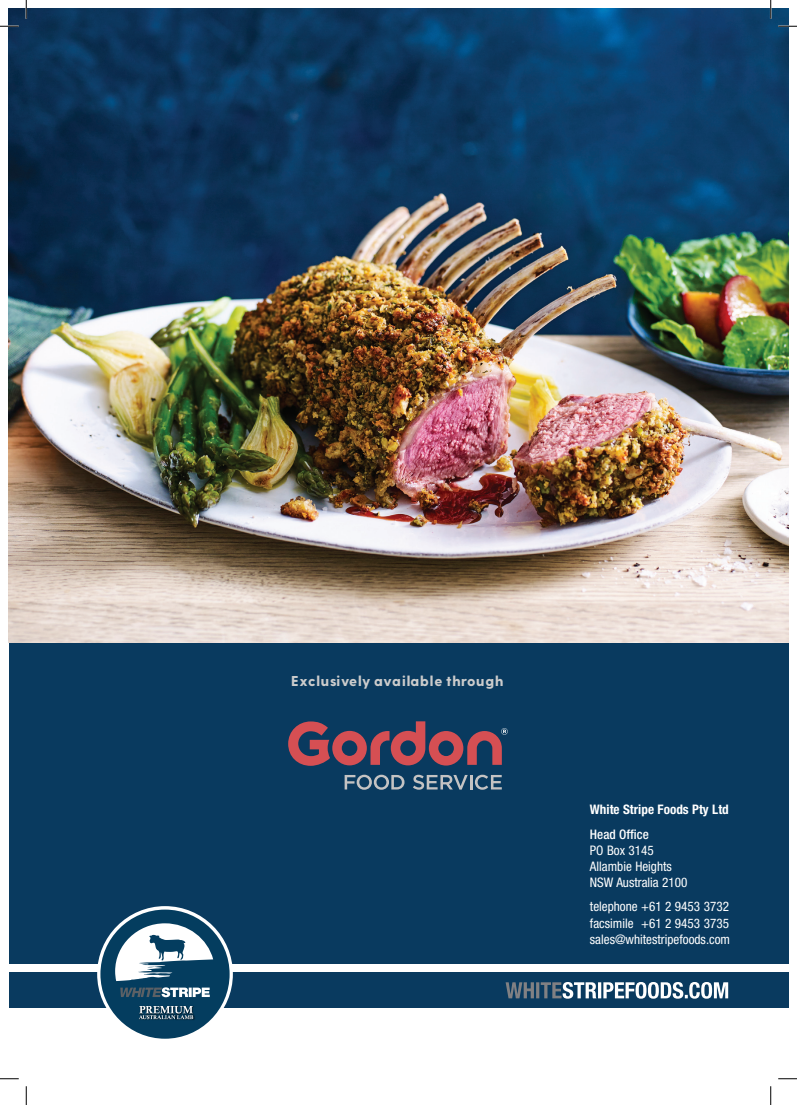
<style>
.page{position:relative;width:797px;height:1105px;background:#fff}
.page>*{position:absolute;margin:0;border:0;box-sizing:border-box;transform-origin:0 0}
.t1{font:800 14.25px "Greycliff CF";letter-spacing:.06em;color:#ccc}
.t2{font:condensed 13.12px/16.1px "Helvetica Neue LT Std";color:#fff}
.t3{font:700 condensed 13.12px "Helvetica Neue LT Std";color:#fff}
.s1{font-weight:500}
</style>
<div class="page">
<div style="left:9px;top:643px;width:779px;height:320px;background:#093a5f"></div>
<div style="left:9px;top:973px;width:779px;height:35px;background:#093a5f"></div>
<svg style="left:97px;top:906px;width:136px;height:136px"></svg>
<div style="left:100px;top:909px;width:129px;height:130px;background:#043d5f;border-radius:50%"></div>
<svg style="left:120px;top:987px;width:90px;height:10px"></svg>
<img style="left:139px;top:1006px;width:56px;height:14px">
<svg style="left:139px;top:1006px;width:54px;height:13px"></svg>
<svg style="left:115px;top:923px;width:98px;height:58px"></svg>
<img style="left:9px;top:9px;width:779px;height:634px">
<svg style="left:505px;top:982px;width:223px;height:17px"></svg>
<svg style="left:344px;top:775px;width:60px;height:15px"></svg>
<svg style="left:413px;top:775px;width:89px;height:15px"></svg>
<svg style="left:288px;top:721px;width:219px;height:45px"></svg>
<svg style="left:0;top:25px;width:19px;height:2px"></svg>
<svg style="left:778px;top:25px;width:19px;height:2px"></svg>
<svg style="left:0;top:1078px;width:19px;height:1px"></svg>
<svg style="left:778px;top:1078px;width:19px;height:1px"></svg>
<svg style="left:25px;top:0;width:2px;height:19px"></svg>
<svg style="left:25px;top:1086px;width:2px;height:19px"></svg>
<svg style="left:770px;top:0;width:1px;height:19px"></svg>
<svg style="left:770px;top:1086px;width:1px;height:19px"></svg>
<p class="t1" style="left:291px;top:673px;width:214px">Exclusively available through</p>
<p class="t3" style="left:590px;top:802px;width:140px">White Stripe Foods Pty Ltd</p>
<p class="t2" style="left:590px;top:826px;width:99px"><span class="s1">Head Office<br></span>PO Box 3145<br>Allambie Heights<br>NSW Australia 2100</p>
<p class="t2" style="left:590px;top:899px;width:142px;text-align:justify">telephone +61 2 9453 3732 facsimile +61 2 9453 3735 sales@whitestripefoods.com</p>
</div>
